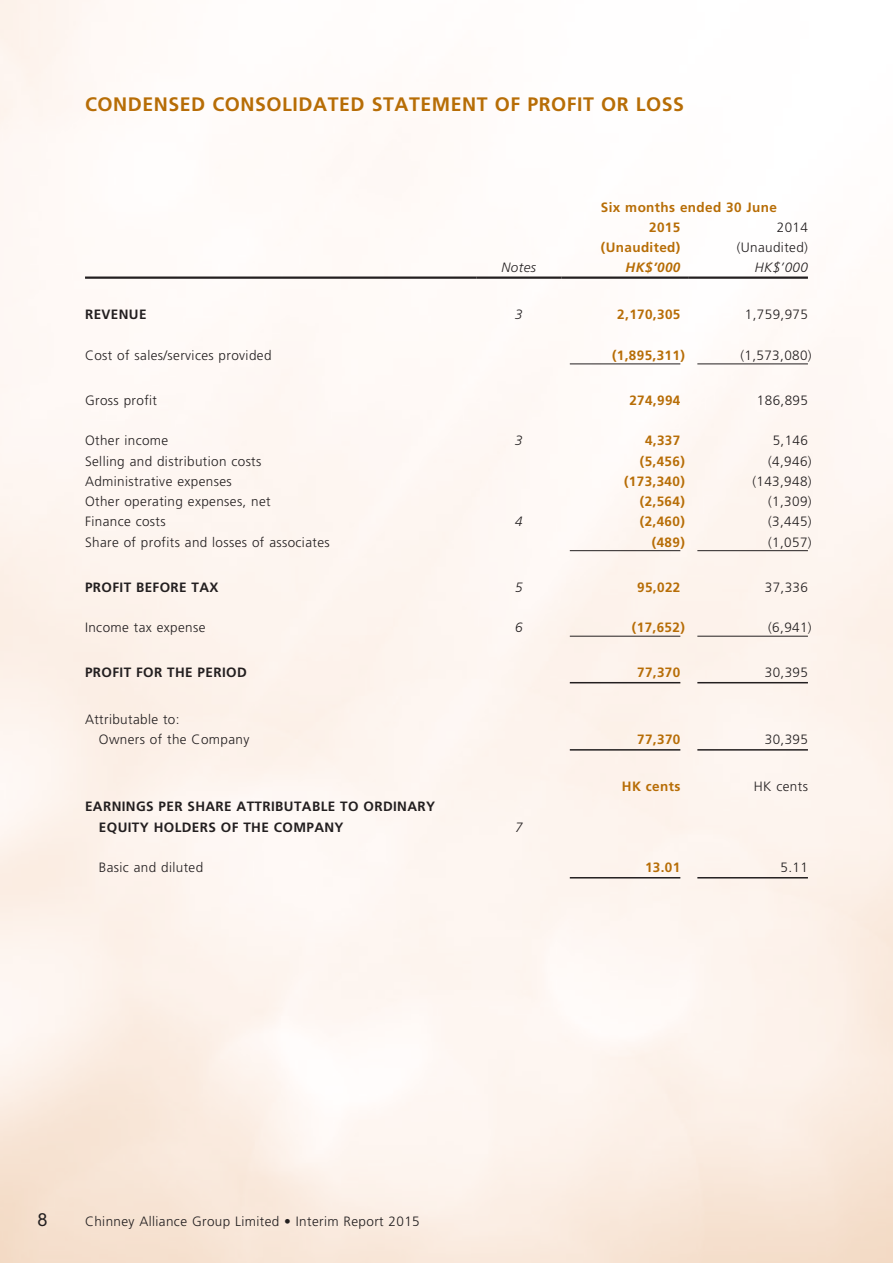
<style>
.page{position:relative;width:893px;height:1263px;background:#fff}
.page>*{position:absolute;margin:0;border:0;box-sizing:border-box;transform-origin:0 0}
.t1{font:700 19.5px "Frutiger LT Std";letter-spacing:.03em;color:#b76d06}
.t2{font:700 18px "M Hei HK";color:#231f20}
.t3{font:300 13.5px/20.2px "Frutiger LT Std";letter-spacing:.03em;color:#231f20}
.t4{font:700 13.5px/20.2px "Frutiger LT Std";letter-spacing:.03em;color:#b76d06}
.t5{font:700 13.5px/20.2px "Frutiger LT Std";letter-spacing:.03em;color:#231f20}
.t6{font:italic 300 13.5px "Frutiger LT Std";letter-spacing:.03em;color:#231f20}
.t7{font:italic 700 13.5px "Frutiger LT Std";color:#b76d06}
</style>
<div class="page">
<hr style="left:85px;top:276px;width:391px;height:3px;background:#231f20">
<hr style="left:476px;top:276px;width:85px;height:3px;background:#231f20">
<hr style="left:561px;top:276px;width:128px;height:3px;background:#231f20">
<hr style="left:689px;top:276px;width:119px;height:3px;background:#231f20">
<hr style="left:570px;top:363px;width:110px;height:1px;background:#231f20">
<hr style="left:697px;top:363px;width:111px;height:1px;background:#231f20">
<hr style="left:570px;top:550px;width:110px;height:1px;background:#231f20">
<hr style="left:697px;top:550px;width:111px;height:1px;background:#231f20">
<hr style="left:570px;top:636px;width:110px;height:1px;background:#231f20">
<hr style="left:697px;top:636px;width:111px;height:1px;background:#231f20">
<hr style="left:570px;top:682px;width:110px;height:1px;background:#231f20">
<hr style="left:697px;top:682px;width:111px;height:1px;background:#231f20">
<hr style="left:570px;top:749px;width:110px;height:2px;background:#231f20">
<hr style="left:697px;top:749px;width:111px;height:2px;background:#231f20">
<hr style="left:570px;top:877px;width:110px;height:1px;background:#231f20">
<hr style="left:697px;top:877px;width:111px;height:1px;background:#231f20">
<h1 class="t1" style="left:85px;top:93px;width:600px">CONDENSED CONSOLIDATED STATEMENT OF PROFIT OR LOSS</h1>
<p class="t4" style="left:649px;top:197px;width:129px;text-indent:-48px">Six months ended 30 June<br>2015</p>
<p class="t3" style="left:777px;top:217px;width:33px">2014</p>
<p class="t4" style="left:601px;top:237px;width:81px">(Unaudited)</p>
<p class="t3" style="left:737px;top:238px;width:73px">(Unaudited)</p>
<p class="t6" style="left:501px;top:260px;width:36px">Notes</p>
<p class="t7" style="left:626px;top:260px;width:56px">HK$’000</p>
<p class="t6" style="left:755px;top:260px;width:55px">HK$’000</p>
<p class="t5" style="left:85px;top:304px;width:63px">REVENUE</p>
<p class="t6" style="left:515px;top:307px;width:9px">3</p>
<p class="t4" style="left:617px;top:304px;width:65px">2,170,305</p>
<p class="t3" style="left:745px;top:305px;width:65px">1,759,975</p>
<p class="t3" style="left:85px;top:345px;width:188px">Cost of sales/services provided</p>
<p class="t4" style="left:612px;top:345px;width:74px">(1,895,311)</p>
<p class="t3" style="left:740px;top:345px;width:73px">(1,573,080)</p>
<p class="t3" style="left:85px;top:390px;width:74px">Gross profit</p>
<p class="t4" style="left:629px;top:390px;width:53px">274,994</p>
<p class="t3" style="left:757px;top:390px;width:53px">186,895</p>
<p class="t3" style="left:85px;top:431px;width:85px">Other income</p>
<p class="t6" style="left:515px;top:433px;width:9px">3</p>
<p class="t4" style="left:645px;top:430px;width:37px">4,337</p>
<p class="t3" style="left:773px;top:431px;width:37px">5,146</p>
<p class="t3" style="left:85px;top:451px;width:178px">Selling and distribution costs</p>
<p class="t4" style="left:640px;top:451px;width:47px">(5,456)</p>
<p class="t3" style="left:768px;top:451px;width:45px">(4,946)</p>
<p class="t3" style="left:85px;top:471px;width:148px">Administrative expenses</p>
<p class="t4" style="left:624px;top:471px;width:62px">(173,340)</p>
<p class="t3" style="left:752px;top:471px;width:61px">(143,948)</p>
<p class="t3" style="left:85px;top:491px;width:187px">Other operating expenses, net</p>
<p class="t4" style="left:640px;top:491px;width:47px">(2,564)</p>
<p class="t3" style="left:768px;top:491px;width:45px">(1,309)</p>
<p class="t3" style="left:85px;top:512px;width:82px">Finance costs</p>
<p class="t6" style="left:515px;top:514px;width:9px">4</p>
<p class="t4" style="left:640px;top:511px;width:47px">(2,460)</p>
<p class="t3" style="left:768px;top:512px;width:45px">(3,445)</p>
<p class="t3" style="left:85px;top:532px;width:246px">Share of profits and losses of associates</p>
<p class="t4" style="left:652px;top:532px;width:35px">(489)</p>
<p class="t3" style="left:768px;top:532px;width:45px">(1,057)</p>
<p class="t5" style="left:85px;top:577px;width:135px">PROFIT BEFORE TAX</p>
<p class="t6" style="left:515px;top:579px;width:9px">5</p>
<p class="t4" style="left:637px;top:577px;width:45px">95,022</p>
<p class="t3" style="left:765px;top:577px;width:45px">37,336</p>
<p class="t3" style="left:85px;top:617px;width:122px">Income tax expense</p>
<p class="t6" style="left:515px;top:620px;width:9px">6</p>
<p class="t4" style="left:632px;top:617px;width:54px">(17,652)</p>
<p class="t3" style="left:768px;top:617px;width:45px">(6,941)</p>
<p class="t5" style="left:85px;top:662px;width:163px">PROFIT FOR THE PERIOD</p>
<p class="t4" style="left:637px;top:662px;width:45px">77,370</p>
<p class="t3" style="left:765px;top:662px;width:45px">30,395</p>
<p class="t3" style="left:99px;top:709px;width:152px;text-indent:-14px">Attributable to:<br>Owners of the Company</p>
<p class="t4" style="left:637px;top:729px;width:45px">77,370</p>
<p class="t3" style="left:765px;top:730px;width:45px">30,395</p>
<p class="t4" style="left:622px;top:776px;width:60px">HK cents</p>
<p class="t3" style="left:754px;top:776px;width:56px">HK cents</p>
<p class="t5" style="left:99px;top:797px;width:338px;text-indent:-14px">EARNINGS PER SHARE ATTRIBUTABLE TO ORDINARY<br>EQUITY HOLDERS OF THE COMPANY</p>
<p class="t6" style="left:515px;top:819px;width:9px">7</p>
<p class="t3" style="left:99px;top:857px;width:106px">Basic and diluted</p>
<p class="t4" style="left:645px;top:857px;width:37px">13.01</p>
<p class="t3" style="left:780px;top:857px;width:29px">5.11</p>
<h2 class="t2" style="left:38px;top:1206px;width:12px">8</h2>
<p class="t3" style="left:85px;top:1211px;width:336px">Chinney Alliance Group Limited • Interim Report 2015</p>
</div>
